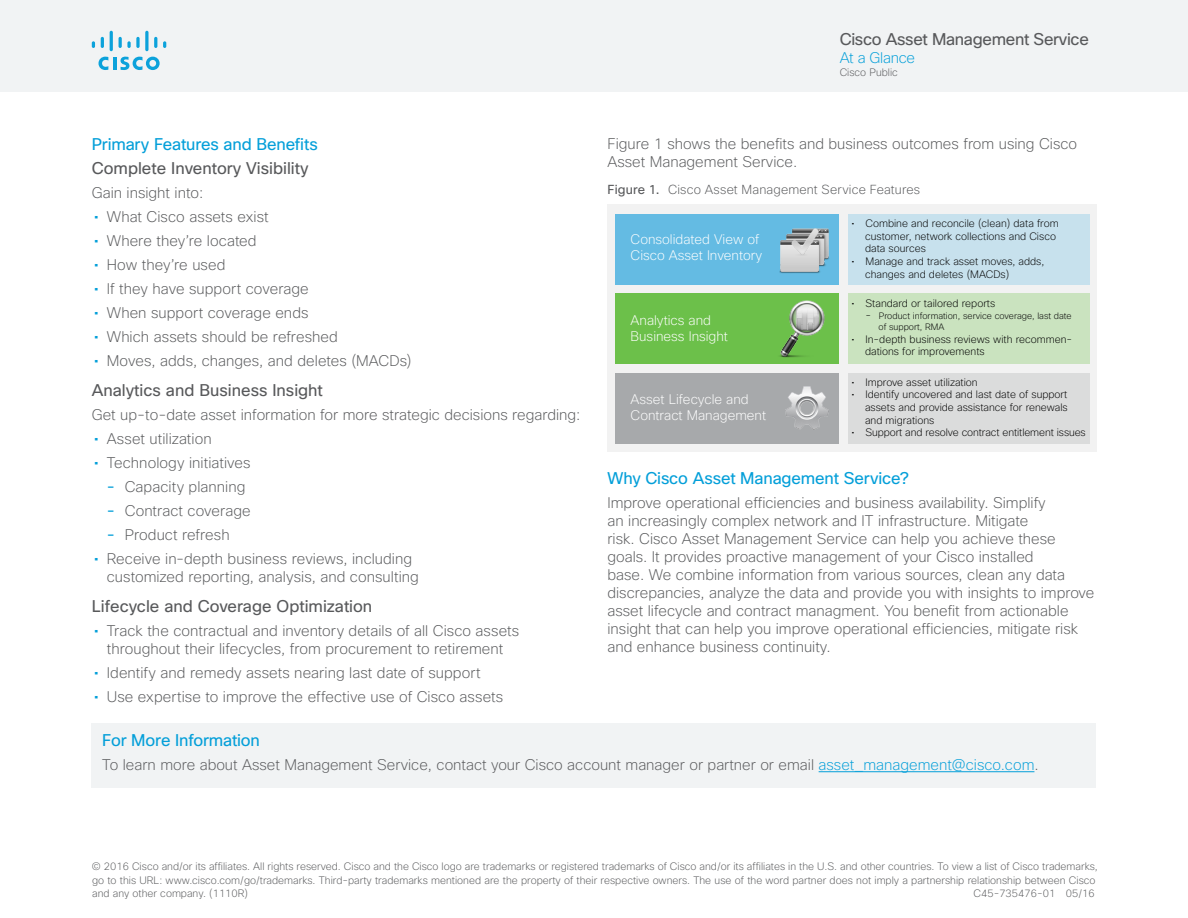
<style>
.page{position:relative;width:1188px;height:918px;background:#fff}
.page>*{position:absolute;margin:0;border:0;box-sizing:border-box;transform-origin:0 0}
.Subhead4{font:16.5px "Cisco Sans";color:#58595b}
.Subhead3{font:16.5px "Cisco Sans";letter-spacing:-.01em;color:#049fd9}
.Subhead4-2{font:16.5px "Cisco Sans";letter-spacing:-.02em;color:#58595b}
.Body{font:200 15px/18px "Cisco Sans";color:#58595b}
.t1{font:200 15px "Cisco Sans";letter-spacing:-.02em;color:#049fd9}
.t2{font:200 13.5px/16.2px "Cisco Sans";color:#fff}
.FigureCaption{font:200 12.75px "Cisco Sans";letter-spacing:.01em;color:#58595b}
.Confidentiality{font:200 10.5px/13.5px "Cisco Sans";color:#58595b}
.t3{font:200 10.5px/12.6px "Cisco Sans";color:#000}
.t4{font:200 9px/10.8px "Cisco Sans";color:#000}
.s1{font-weight:400;color:#049fd9}
.s2{font-weight:400}
.s3{font-size:10.5px}
.s4{color:#049fd9}
</style>
<div class="page">
<div style="left:0;top:0;width:1188px;height:92px;background:#f1f3f4"></div>
<svg style="left:99px;top:57px;width:61px;height:13px"></svg>
<svg style="left:92px;top:41px;width:3px;height:7px"></svg>
<svg style="left:101px;top:37px;width:3px;height:11px"></svg>
<hr style="left:110px;top:31px;width:3px;height:20px;background:#0ca2db;border-radius:2px">
<svg style="left:119px;top:37px;width:12px;height:11px"></svg>
<svg style="left:136px;top:37px;width:4px;height:11px"></svg>
<svg style="left:145px;top:31px;width:4px;height:20px"></svg>
<svg style="left:154px;top:37px;width:3px;height:11px"></svg>
<svg style="left:163px;top:41px;width:3px;height:7px"></svg>
<div style="left:608px;top:205px;width:489px;height:247px;background:#f2f2f2"></div>
<div style="left:615px;top:214px;width:223px;height:71px;background:#64bbe3"></div>
<div style="left:615px;top:294px;width:223px;height:70px;background:#6cc04a"></div>
<div style="left:615px;top:373px;width:223px;height:71px;background:#a7a9ab"></div>
<div style="left:848px;top:214px;width:241px;height:71px;background:#c7e1ed"></div>
<div style="left:848px;top:294px;width:241px;height:70px;background:#cae3bf"></div>
<div style="left:848px;top:373px;width:241px;height:71px;background:#dbdcdc"></div>
<img style="left:786px;top:387px;width:43px;height:43px">
<img style="left:780px;top:300px;width:45px;height:58px">
<img style="left:779px;top:228px;width:50px;height:45px">
<img style="left:789px;top:228px;width:30px;height:28px">
<div style="left:92px;top:723px;width:1004px;height:64px;background:#f1f3f4"></div>
<hr style="left:819px;top:771px;width:215px;height:1px;background:#049fd9">
<p class="Subhead3" style="left:92px;top:133px;width:228px">Primary Features and Benefits</p>
<p class="Subhead4" style="left:92px;top:157px;width:218px">Complete Inventory Visibility</p>
<p class="Body" style="left:92px;top:183px;width:113px">Gain insight into:</p>
<p class="Body" style="left:94px;top:207px;width:176px"><span class="s1">•</span> What Cisco assets exist</p>
<p class="Body" style="left:94px;top:231px;width:164px"><span class="s1">•</span> Where they’re located</p>
<p class="Body" style="left:94px;top:255px;width:133px"><span class="s1">•</span> How they’re used</p>
<p class="Body" style="left:94px;top:279px;width:216px"><span class="s1">•</span> If they have support coverage</p>
<p class="Body" style="left:94px;top:303px;width:216px"><span class="s1">•</span> When support coverage ends</p>
<p class="Body" style="left:94px;top:327px;width:245px"><span class="s1">•</span> Which assets should be refreshed</p>
<p class="Body" style="left:94px;top:351px;width:319px"><span class="s1">•</span> Moves, adds, changes, and deletes (MACDs)</p>
<p class="Subhead4" style="left:92px;top:379px;width:233px">Analytics and Business Insight</p>
<p class="Body" style="left:92px;top:405px;width:490px">Get up-to-date asset information for more strategic decisions regarding:</p>
<p class="Body" style="left:94px;top:429px;width:119px"><span class="s1">•</span> Asset utilization</p>
<p class="Body" style="left:94px;top:453px;width:158px"><span class="s1">•</span> Technology initiatives</p>
<p class="Body" style="left:107px;top:477px;width:140px"><span class="s1">-</span> Capacity planning</p>
<p class="Body" style="left:107px;top:501px;width:145px"><span class="s1">-</span> Contract coverage</p>
<p class="Body" style="left:107px;top:525px;width:124px"><span class="s1">-</span> Product refresh</p>
<p class="Body" style="left:107px;top:549px;width:314px;text-indent:-13px"><span class="s1">•</span> Receive in-depth business reviews, including customized reporting, analysis, and consulting</p>
<p class="Subhead4" style="left:92px;top:595px;width:282px">Lifecycle and Coverage Optimization</p>
<p class="Body" style="left:94px;top:621px;width:427px;text-align:center"><span class="s1">•</span> Track the contractual and inventory details of all Cisco assets throughout their lifecycles, from procurement to retirement</p>
<p class="Body" style="left:94px;top:663px;width:388px"><span class="s1">•</span> Identify and remedy assets nearing last date of support</p>
<p class="Body" style="left:94px;top:687px;width:411px"><span class="s1">•</span> Use expertise to improve the effective use of Cisco assets</p>
<p class="Subhead4-2" style="left:840px;top:28px;width:251px">Cisco Asset Management Service</p>
<p class="t1" style="left:840px;top:48px;width:77px">At a Glance</p>
<p class="Confidentiality" style="left:840px;top:66px;width:60px">Cisco Public</p>
<p class="Body" style="left:608px;top:134px;width:471px">Figure 1 shows the benefits and business outcomes from using Cisco<br>Asset Management Service.</p>
<p class="FigureCaption" style="left:608px;top:182px;width:314px"><span class="s2">Figure 1.</span> Cisco Asset Management Service Features</p>
<p class="t2" style="left:631px;top:231px;width:133px">Consolidated View of<br>Cisco Asset Inventory</p>
<p class="t3" style="left:865px;top:217px;width:195px;text-indent:-14px">• Combine and reconcile (clean) data from customer, network collections and Cisco data sources</p>
<p class="t3" style="left:865px;top:255px;width:181px;text-indent:-14px">• Manage and track asset moves, adds, changes and deletes (MACDs)</p>
<p class="t2" style="left:631px;top:312px;width:99px">Analytics and<br>Business Insight</p>
<p class="t2" style="left:631px;top:391px;width:137px">Asset Lifecycle and<br>Contract Management</p>
<p class="t3" style="left:852px;top:297px;width:145px">• Standard or tailored reports</p>
<p class="t4" style="left:879px;top:311px;width:195px;text-indent:-13px"><span class="s3">-</span> Product information, service coverage, last date of support, RMA</p>
<p class="t3" style="left:865px;top:333px;width:209px;text-indent:-14px">• In-depth business reviews with recommen&shy;dations for improvements</p>
<p class="t3" style="left:852px;top:376px;width:128px">• Improve asset utilization</p>
<p class="t3" style="left:865px;top:388px;width:204px;text-align:justify;text-indent:-14px">• Identify uncovered and last date of support assets and provide assistance for renewals and migrations</p>
<p class="t3" style="left:852px;top:426px;width:236px">• Support and resolve contract entitlement issues</p>
<p class="Subhead3" style="left:608px;top:468px;width:303px">Why Cisco Asset Management Service?</p>
<p class="Body" style="left:608px;top:494px;width:488px">Improve operational efficiencies and business availability. Simplify<br>an increasingly complex network and IT infrastructure. Mitigate<br>risk. Cisco Asset Management Service can help you achieve these goals. It provides proactive management of your Cisco installed<br>base. We combine information from various sources, clean any data discrepancies, analyze the data and provide you with insights to improve asset lifecycle and contract managment. You benefit from actionable insight that can help you improve operational efficiencies, mitigate risk and enhance business continuity.</p>
<p class="Subhead3" style="left:102px;top:730px;width:159px">For More Information</p>
<p class="Body" style="left:102px;top:756px;width:938px">To learn more about Asset Management Service, contact your Cisco account manager or partner or email <span class="s4">asset_management@cisco.com</span>.</p>
<p class="Confidentiality" style="left:92px;top:860px;width:1007px">© 2016 Cisco and/or its affiliates. All rights reserved. Cisco and the Cisco logo are trademarks or registered trademarks of Cisco and/or its affiliates in the U.S. and other countries. To view a list of Cisco trademarks, go to this URL: www.cisco.com/go/trademarks. Third-party trademarks mentioned are the property of their respective owners. The use of the word partner does not imply a partnership relationship between Cisco and any other company. (1110R)</p>
<p class="Confidentiality" style="left:974px;top:887px;width:123px">C45-735476-01 05/16</p>
</div>
